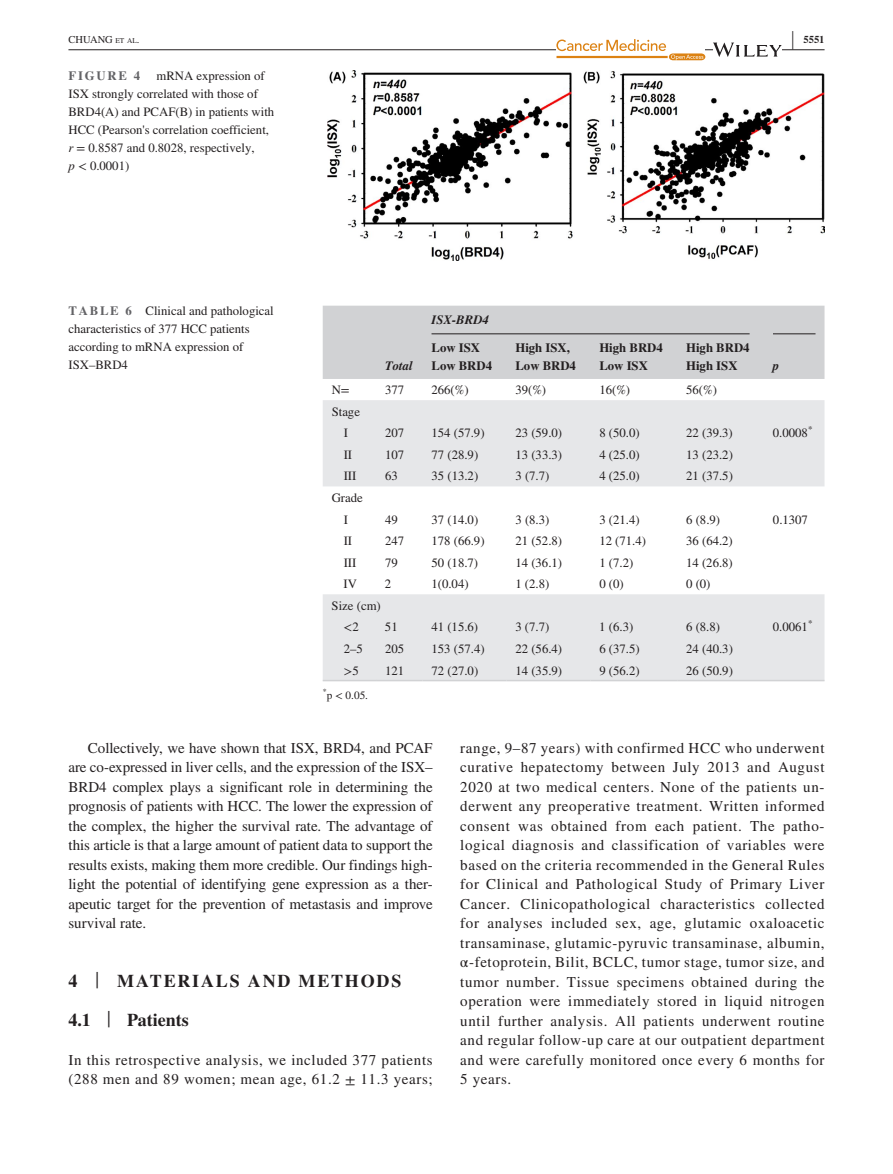
<style>
.page{position:relative;width:893px;height:1174px;background:#fff}
.page>*{position:absolute;margin:0;border:0;box-sizing:border-box;transform-origin:0 0}
.t1{font:700 25.95px "STIX";color:#231f20;scale:.36 1}
.t2{font:700 18px/39px "STIX";letter-spacing:.1em;color:#231f20}
.t3{font:15px/19.5px "STIX";letter-spacing:.04em;color:#231f20;text-align:justify}
.t4{font:12.75px/18px "STIX";color:#231f20}
.t5{font:700 12.75px/17.2px "STIX";color:#231f20}
.t6{font:italic 700 12.75px "STIX";color:#231f20}
.t7{font:700 12.75px "STIX";letter-spacing:.14em;color:#636366}
.t8{font:11.25px "STIX";color:#231f20}
.t9{font:10.5px "STIX";color:#231f20}
.t10{font:700 10.5px "STIX";color:#231f20}
.t11{font:7.8px "STIX";color:#231f20}
.s1{font-size:7.35px}
.s2{font-style:italic}
.s3{font-weight:700;color:#636366}
.s4{font-weight:400;font-size:23.7px}
</style>
<div class="page">
<hr style="left:68px;top:49px;width:756px;height:1px;background:#231f20">
<svg style="left:556px;top:39px;width:149px;height:21px"></svg>
<svg style="left:713px;top:43px;width:69px;height:14px"></svg>
<img style="left:327px;top:70px;width:497px;height:191px">
<div style="left:323px;top:306px;width:501px;height:73px;background:#d1d2d4"></div>
<svg style="left:323px;top:400px;width:501px;height:280px;fill:#e6e7e9"></svg>
<hr style="left:323px;top:680px;width:53px;height:1px;background:#d1d2d4">
<hr style="left:376px;top:680px;width:46px;height:1px;background:#d1d2d4">
<hr style="left:422px;top:680px;width:84px;height:1px;background:#d1d2d4">
<hr style="left:506px;top:680px;width:84px;height:1px;background:#d1d2d4">
<hr style="left:590px;top:680px;width:87px;height:1px;background:#d1d2d4">
<hr style="left:677px;top:680px;width:87px;height:1px;background:#d1d2d4">
<hr style="left:764px;top:680px;width:60px;height:1px;background:#d1d2d4">
<hr style="left:431px;top:333px;width:319px;height:1px;background:#231f20">
<hr style="left:773px;top:333px;width:42px;height:1px;background:#231f20">
<h1 class="t1" style="left:792px;top:25px;width:7px">|</h1>
<p class="t9" style="left:68px;top:32px;width:73px">CHUANG <span class="s1">et al</span>.</p>
<p class="t10" style="left:803px;top:33px;width:22px">5551</p>
<p class="t7" style="left:68px;top:68px;width:73px">FIGURE 4</p>
<p class="t4" style="left:68px;top:67px;width:207px;text-indent:88px">mRNA expression of<br>ISX strongly correlated with those of<br>BRD4(A) and PCAF(B) in patients with<br>HCC (Pearson's correlation coefficient, <span class="s2">r</span> = 0.8587 and 0.8028, respectively,<br><span class="s2">p</span> &lt; 0.0001)</p>
<p class="t4" style="left:68px;top:303px;width:207px"><span class="s3">TABLE 6</span> Clinical and pathological characteristics of 377 HCC patients according to mRNA expression of<br>ISX–BRD4</p>
<p class="t6" style="left:385px;top:357px;width:29px">Total</p>
<p class="t6" style="left:431px;top:312px;width:59px">ISX-BRD4</p>
<p class="t5" style="left:431px;top:339px;width:62px">Low ISX<br>Low BRD4</p>
<p class="t5" style="left:515px;top:339px;width:62px">High ISX,<br>Low BRD4</p>
<p class="t5" style="left:599px;top:339px;width:65px">High BRD4<br>Low ISX</p>
<p class="t5" style="left:686px;top:339px;width:65px">High BRD4<br>High ISX</p>
<p class="t6" style="left:773px;top:357px;width:8px">p</p>
<p class="t4" style="left:332px;top:382px;width:19px">N=</p>
<p class="t4" style="left:385px;top:382px;width:21px">377</p>
<p class="t4" style="left:431px;top:382px;width:39px">266(%)</p>
<p class="t4" style="left:515px;top:382px;width:32px">39(%)</p>
<p class="t4" style="left:599px;top:382px;width:32px">16(%)</p>
<p class="t4" style="left:686px;top:382px;width:32px">56(%)</p>
<p class="t4" style="left:332px;top:401px;width:30px;line-height:21.6px;text-align:center">Stage<br>I</p>
<p class="t4" style="left:385px;top:425px;width:21px">207</p>
<p class="t4" style="left:431px;top:425px;width:55px">154 (57.9)</p>
<p class="t4" style="left:515px;top:425px;width:48px">23 (59.0)</p>
<p class="t4" style="left:599px;top:425px;width:42px">8 (50.0)</p>
<p class="t4" style="left:686px;top:425px;width:48px">22 (39.3)</p>
<p class="t4" style="left:773px;top:425px;width:41px">0.0008<sup>*</sup></p>
<p class="t4" style="left:344px;top:446px;width:10px">II</p>
<p class="t4" style="left:385px;top:446px;width:21px">107</p>
<p class="t4" style="left:431px;top:446px;width:48px">77 (28.9)</p>
<p class="t4" style="left:515px;top:446px;width:48px">13 (33.3)</p>
<p class="t4" style="left:599px;top:446px;width:42px">4 (25.0)</p>
<p class="t4" style="left:686px;top:446px;width:48px">13 (23.2)</p>
<p class="t4" style="left:344px;top:468px;width:14px">III</p>
<p class="t4" style="left:385px;top:468px;width:14px">63</p>
<p class="t4" style="left:431px;top:468px;width:48px">35 (13.2)</p>
<p class="t4" style="left:515px;top:468px;width:35px">3 (7.7)</p>
<p class="t4" style="left:599px;top:468px;width:42px">4 (25.0)</p>
<p class="t4" style="left:686px;top:468px;width:48px">21 (37.5)</p>
<p class="t4" style="left:332px;top:488px;width:33px;line-height:21.6px;text-align:center">Grade<br>I</p>
<p class="t4" style="left:385px;top:511px;width:14px">49</p>
<p class="t4" style="left:431px;top:511px;width:48px">37 (14.0)</p>
<p class="t4" style="left:515px;top:511px;width:35px">3 (8.3)</p>
<p class="t4" style="left:599px;top:511px;width:42px">3 (21.4)</p>
<p class="t4" style="left:686px;top:511px;width:35px">6 (8.9)</p>
<p class="t4" style="left:773px;top:511px;width:37px">0.1307</p>
<p class="t4" style="left:344px;top:533px;width:10px">II</p>
<p class="t4" style="left:385px;top:533px;width:21px">247</p>
<p class="t4" style="left:431px;top:533px;width:55px">178 (66.9)</p>
<p class="t4" style="left:515px;top:533px;width:48px">21 (52.8)</p>
<p class="t4" style="left:599px;top:533px;width:48px">12 (71.4)</p>
<p class="t4" style="left:686px;top:533px;width:48px">36 (64.2)</p>
<p class="t4" style="left:344px;top:554px;width:14px">III</p>
<p class="t4" style="left:385px;top:554px;width:14px">79</p>
<p class="t4" style="left:431px;top:554px;width:48px">50 (18.7)</p>
<p class="t4" style="left:515px;top:554px;width:48px">14 (36.1)</p>
<p class="t4" style="left:599px;top:554px;width:35px">1 (7.2)</p>
<p class="t4" style="left:686px;top:554px;width:48px">14 (26.8)</p>
<p class="t4" style="left:344px;top:576px;width:15px">IV</p>
<p class="t4" style="left:385px;top:576px;width:8px">2</p>
<p class="t4" style="left:431px;top:576px;width:39px">1(0.04)</p>
<p class="t4" style="left:515px;top:576px;width:35px">1 (2.8)</p>
<p class="t4" style="left:599px;top:576px;width:26px">0 (0)</p>
<p class="t4" style="left:686px;top:576px;width:26px">0 (0)</p>
<p class="t4" style="left:344px;top:595px;width:39px;line-height:21.6px;text-indent:-12px">Size (cm) &lt;2</p>
<p class="t4" style="left:385px;top:619px;width:14px">51</p>
<p class="t4" style="left:431px;top:619px;width:48px">41 (15.6)</p>
<p class="t4" style="left:515px;top:619px;width:35px">3 (7.7)</p>
<p class="t4" style="left:599px;top:619px;width:35px">1 (6.3)</p>
<p class="t4" style="left:686px;top:619px;width:35px">6 (8.8)</p>
<p class="t4" style="left:773px;top:619px;width:41px">0.0061<sup>*</sup></p>
<p class="t4" style="left:344px;top:640px;width:21px">2–5</p>
<p class="t4" style="left:385px;top:640px;width:21px">205</p>
<p class="t4" style="left:431px;top:640px;width:55px">153 (57.4)</p>
<p class="t4" style="left:515px;top:640px;width:48px">22 (56.4)</p>
<p class="t4" style="left:599px;top:640px;width:42px">6 (37.5)</p>
<p class="t4" style="left:686px;top:640px;width:48px">24 (40.3)</p>
<p class="t4" style="left:344px;top:662px;width:17px">&gt;5</p>
<p class="t4" style="left:385px;top:662px;width:21px">121</p>
<p class="t4" style="left:431px;top:662px;width:48px">72 (27.0)</p>
<p class="t4" style="left:515px;top:662px;width:48px">14 (35.9)</p>
<p class="t4" style="left:599px;top:662px;width:42px">9 (56.2)</p>
<p class="t4" style="left:686px;top:662px;width:48px">26 (50.9)</p>
<p class="t11" style="left:323px;top:686px;width:5px">*</p>
<p class="t8" style="left:327px;top:688px;width:43px">p &lt; 0.05.</p>
<p class="t3" style="left:68px;top:739px;width:366px;text-indent:20px">Collectively, we have shown that ISX, BRD4, and PCAF are co-expressed in liver cells, and the expression of the ISX– BRD4 complex plays a significant role in determining the prognosis of patients with HCC. The lower the expression of the complex, the higher the survival rate. The advantage of this article is that a large amount of patient data to support the results exists, making them more credible. Our findings high&shy;light the potential of identifying gene expression as a ther&shy;apeutic target for the prevention of metastasis and improve survival rate.</p>
<p class="t2" style="left:68px;top:961px;width:334px">4 <span class="s4">|</span> MATERIALS AND METHODS<br>4.1 <span class="s4">|</span> Patients</p>
<p class="t3" style="left:68px;top:1051px;width:366px">In this retrospective analysis, we included 377 patients (288 men and 89 women; mean age, 61.2 ± 11.3 years;</p>
<p class="t3" style="left:460px;top:739px;width:366px">range, 9–87 years) with confirmed HCC who underwent curative hepatectomy between July 2013 and August 2020 at two medical centers. None of the patients un&shy;derwent any preoperative treatment. Written informed consent was obtained from each patient. The patho&shy;logical diagnosis and classification of variables were based on the criteria recommended in the General Rules for Clinical and Pathological Study of Primary Liver Cancer. Clinicopathological characteristics collected for analyses included sex, age, glutamic oxaloacetic transaminase, glutamic-pyruvic transaminase, albumin, α-fetoprotein, Bilit, BCLC, tumor stage, tumor size, and tumor number. Tissue specimens obtained during the operation were immediately stored in liquid nitrogen until further analysis. All patients underwent routine and regular follow-up care at our outpatient department and were carefully monitored once every 6 months for 5 years.</p>
</div>
